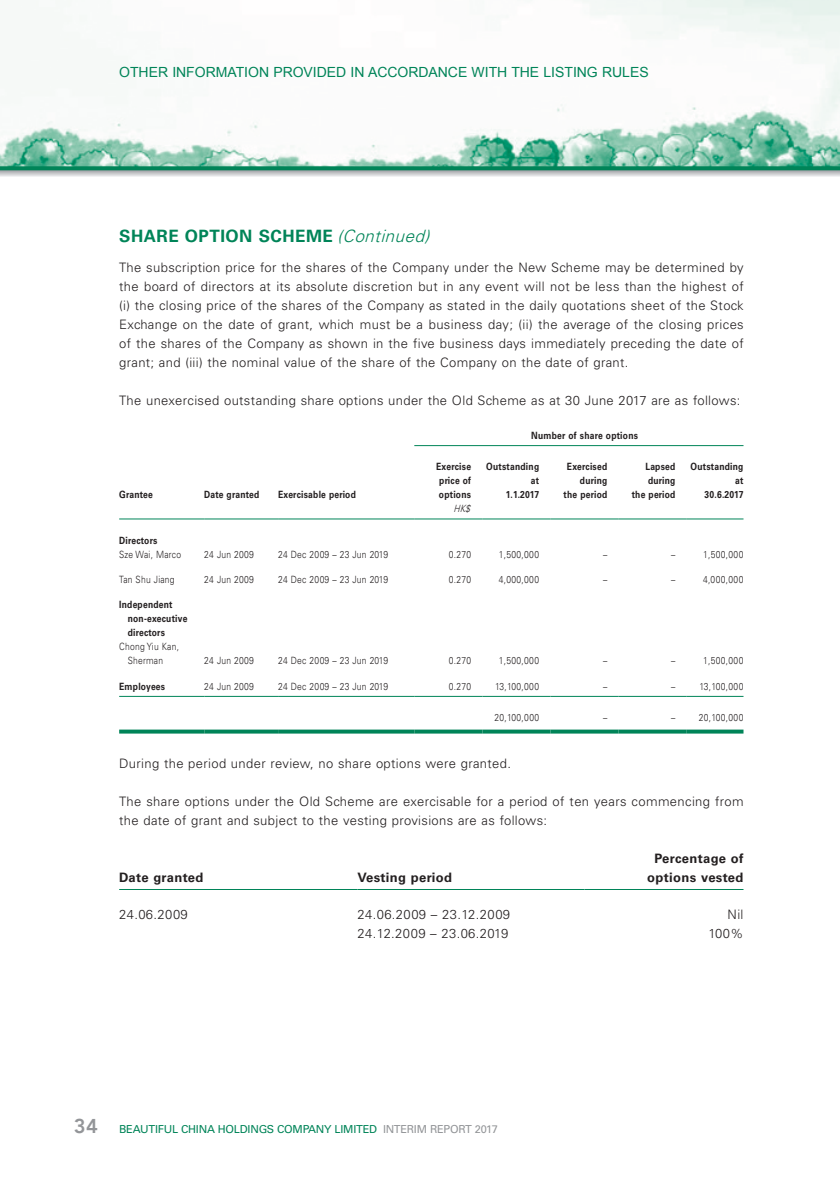
<style>
.page{position:relative;width:840px;height:1191px;background:#fff}
.page>*{position:absolute;margin:0;border:0;box-sizing:border-box;transform-origin:0 0}
.Heading_1{font:700 17px "Univers LT Std";letter-spacing:.03em;color:#008458}
.t1{font:14px "Arial";color:#008458}
.Body_Text{font:300 13px/19px "Univers LT Std";letter-spacing:.03em;color:#231f20;text-align:justify}
.Body_Text-2{font:700 13px "Univers LT Std";letter-spacing:.03em;color:#231f20}
.t2{font:11px "Univers LT Std";letter-spacing:-.02em;color:#008458}
.Body_Text-3{font:300 10px/14px "Univers LT Std";letter-spacing:.03em;color:#231f20;scale:.85 1}
.Body_Text-4{font:700 10px/14px "Univers LT Std";letter-spacing:.03em;color:#231f20;scale:.85 1}
.Body_Text-5{font:italic 300 10px "Univers LT Std";color:#231f20;scale:.85 1}
.s1{font-weight:300;font-style:italic}
.s2{font-family:"Avenir";font-weight:800;font-size:20px;color:#939598}
.s3{color:#939598}
</style>
<div class="page">
<svg style="left:0;top:170px;width:839px;height:7px;background:#c0c7c7"></svg>
<img style="left:0;top:0;width:839px;height:166px">
<svg style="left:0;top:166px;width:839px;height:4px;background:#09885e"></svg>
<svg style="left:839px;top:133px;width:1px;height:44px"></svg>
<hr style="left:414px;top:445px;width:329px;height:1px;background:#008458">
<hr style="left:119px;top:518px;width:85px;height:1px;background:#008458">
<hr style="left:204px;top:518px;width:74px;height:1px;background:#008458">
<hr style="left:278px;top:518px;width:136px;height:1px;background:#008458">
<hr style="left:414px;top:518px;width:68px;height:1px;background:#008458">
<hr style="left:482px;top:518px;width:68px;height:1px;background:#008458">
<hr style="left:550px;top:518px;width:68px;height:1px;background:#008458">
<hr style="left:618px;top:518px;width:68px;height:1px;background:#008458">
<hr style="left:686px;top:518px;width:57px;height:1px;background:#008458">
<hr style="left:119px;top:696px;width:85px;height:1px;background:#008458">
<hr style="left:204px;top:696px;width:74px;height:1px;background:#008458">
<hr style="left:278px;top:696px;width:136px;height:1px;background:#008458">
<hr style="left:414px;top:696px;width:68px;height:1px;background:#008458">
<hr style="left:482px;top:696px;width:68px;height:1px;background:#008458">
<hr style="left:550px;top:696px;width:68px;height:1px;background:#008458">
<hr style="left:618px;top:696px;width:68px;height:1px;background:#008458">
<hr style="left:686px;top:696px;width:57px;height:1px;background:#008458">
<svg style="left:119px;top:729px;width:85px;height:4px"></svg>
<svg style="left:204px;top:729px;width:74px;height:4px"></svg>
<svg style="left:278px;top:729px;width:136px;height:4px"></svg>
<svg style="left:414px;top:729px;width:68px;height:4px"></svg>
<svg style="left:482px;top:729px;width:68px;height:4px"></svg>
<svg style="left:550px;top:729px;width:68px;height:4px"></svg>
<svg style="left:618px;top:729px;width:68px;height:4px"></svg>
<svg style="left:686px;top:729px;width:57px;height:4px"></svg>
<hr style="left:119px;top:889px;width:238px;height:1px;background:#008458">
<hr style="left:357px;top:889px;width:227px;height:1px;background:#008458">
<hr style="left:584px;top:889px;width:159px;height:1px;background:#008458">
<p class="t1" style="left:119px;top:63px;width:530px">OTHER INFORMATION PROVIDED IN ACCORDANCE WITH THE LISTING RULES</p>
<p class="Heading_1" style="left:119px;top:226px;width:317px">SHARE OPTION SCHEME <span class="s1">(Continued)</span></p>
<p class="Body_Text" style="left:119px;top:258px;width:625px">The subscription price for the shares of the Company under the New Scheme may be determined by the board of directors at its absolute discretion but in any event will not be less than the highest of (i) the closing price of the shares of the Company as stated in the daily quotations sheet of the Stock Exchange on the date of grant, which must be a business day; (ii) the average of the closing prices of the shares of the Company as shown in the five business days immediately preceding the date of grant; and (iii) the nominal value of the share of the Company on the date of grant.</p>
<p class="Body_Text" style="left:119px;top:391px;width:622px">The unexercised outstanding share options under the Old Scheme as at 30 June 2017 are as follows:</p>
<p class="Body_Text-4" style="left:531px;top:428px;width:127px">Number of share options</p>
<p class="Body_Text-4" style="left:119px;top:488px;width:41px">Grantee</p>
<p class="Body_Text-4" style="left:204px;top:488px;width:66px">Date granted</p>
<p class="Body_Text-4" style="left:278px;top:488px;width:93px">Exercisable period</p>
<p class="Body_Text-4" style="left:436px;top:460px;width:43px">Exercise</p>
<p class="Body_Text-4" style="left:439px;top:474px;width:39px">price of</p>
<p class="Body_Text-4" style="left:438px;top:488px;width:39px">options</p>
<p class="Body_Text-5" style="left:453px;top:502px;width:25px">HK$</p>
<p class="Body_Text-4" style="left:486px;top:460px;width:64px">Outstanding</p>
<p class="Body_Text-4" style="left:530px;top:474px;width:11px">at</p>
<p class="Body_Text-4" style="left:505px;top:488px;width:41px">1.1.2017</p>
<p class="Body_Text-4" style="left:566px;top:460px;width:49px">Exercised</p>
<p class="Body_Text-4" style="left:579px;top:474px;width:34px">during</p>
<p class="Body_Text-4" style="left:563px;top:488px;width:53px">the period</p>
<p class="Body_Text-4" style="left:645px;top:460px;width:37px">Lapsed</p>
<p class="Body_Text-4" style="left:647px;top:474px;width:34px">during</p>
<p class="Body_Text-4" style="left:631px;top:488px;width:53px">the period</p>
<p class="Body_Text-4" style="left:690px;top:460px;width:64px">Outstanding</p>
<p class="Body_Text-4" style="left:734px;top:474px;width:11px">at</p>
<p class="Body_Text-4" style="left:704px;top:488px;width:47px">30.6.2017</p>
<p class="Body_Text-4" style="left:119px;top:533px;width:47px">Directors</p>
<p class="Body_Text-3" style="left:119px;top:547px;width:74px">Sze Wai, Marco</p>
<p class="Body_Text-3" style="left:204px;top:547px;width:60px">24 Jun 2009</p>
<p class="Body_Text-3" style="left:278px;top:547px;width:131px">24 Dec 2009 – 23 Jun 2019</p>
<p class="Body_Text-3" style="left:448px;top:547px;width:28px">0.270</p>
<p class="Body_Text-3" style="left:498px;top:547px;width:49px">1,500,000</p>
<p class="Body_Text-3" style="left:702px;top:547px;width:49px">1,500,000</p>
<p class="Body_Text-3" style="left:119px;top:572px;width:67px">Tan Shu Jiang</p>
<p class="Body_Text-3" style="left:204px;top:572px;width:60px">24 Jun 2009</p>
<p class="Body_Text-3" style="left:278px;top:572px;width:131px">24 Dec 2009 – 23 Jun 2019</p>
<p class="Body_Text-3" style="left:448px;top:572px;width:28px">0.270</p>
<p class="Body_Text-3" style="left:498px;top:572px;width:49px">4,000,000</p>
<p class="Body_Text-3" style="left:602px;top:572px;width:6px">–</p>
<p class="Body_Text-3" style="left:670px;top:572px;width:6px">–</p>
<p class="Body_Text-3" style="left:702px;top:572px;width:49px">4,000,000</p>
<p class="Body_Text-4" style="left:128px;top:598px;width:72px;text-indent:-9px">Independent non-executive directors</p>
<p class="Body_Text-3" style="left:128px;top:639px;width:62px;text-indent:-9px">Chong Yiu Kan,<br>Sherman</p>
<p class="Body_Text-3" style="left:204px;top:653px;width:60px">24 Jun 2009</p>
<p class="Body_Text-3" style="left:278px;top:653px;width:131px">24 Dec 2009 – 23 Jun 2019</p>
<p class="Body_Text-3" style="left:448px;top:653px;width:28px">0.270</p>
<p class="Body_Text-3" style="left:498px;top:653px;width:49px">1,500,000</p>
<p class="Body_Text-3" style="left:602px;top:653px;width:6px">–</p>
<p class="Body_Text-3" style="left:670px;top:653px;width:6px">–</p>
<p class="Body_Text-3" style="left:702px;top:653px;width:49px">1,500,000</p>
<p class="Body_Text-4" style="left:119px;top:679px;width:56px">Employees</p>
<p class="Body_Text-3" style="left:204px;top:679px;width:60px">24 Jun 2009</p>
<p class="Body_Text-3" style="left:278px;top:679px;width:131px">24 Dec 2009 – 23 Jun 2019</p>
<p class="Body_Text-3" style="left:448px;top:679px;width:28px">0.270</p>
<p class="Body_Text-3" style="left:494px;top:679px;width:53px">13,100,000</p>
<p class="Body_Text-3" style="left:699px;top:679px;width:53px">13,100,000</p>
<p class="Body_Text-3" style="left:494px;top:710px;width:54px">20,100,000</p>
<p class="Body_Text-3" style="left:602px;top:710px;width:6px">–</p>
<p class="Body_Text-3" style="left:670px;top:710px;width:6px">–</p>
<p class="Body_Text-3" style="left:698px;top:710px;width:54px">20,100,000</p>
<p class="Body_Text" style="left:119px;top:754px;width:393px">During the period under review, no share options were granted.</p>
<p class="Body_Text" style="left:119px;top:792px;width:625px">The share options under the Old Scheme are exercisable for a period of ten years commencing from the date of grant and subject to the vesting provisions are as follows:</p>
<p class="Body_Text-2" style="left:119px;top:870px;width:86px">Date granted</p>
<p class="Body_Text-2" style="left:357px;top:870px;width:96px">Vesting period</p>
<p class="Body_Text-2" style="left:654px;top:851px;width:90px">Percentage of</p>
<p class="Body_Text-2" style="left:646px;top:870px;width:98px">options vested</p>
<p class="Body_Text" style="left:119px;top:904px;width:70px">24.06.2009</p>
<p class="Body_Text" style="left:357px;top:904px;width:154px">24.06.2009 – 23.12.2009</p>
<p class="Body_Text" style="left:727px;top:904px;width:17px">Nil</p>
<p class="Body_Text" style="left:357px;top:923px;width:152px">24.12.2009 – 23.06.2019</p>
<p class="Body_Text" style="left:708px;top:923px;width:37px">100%</p>
<p class="t2" style="left:74px;top:1122px;width:425px"><span class="s2">34</span> BEAUTIFUL CHINA HOLDINGS COMPANY LIMITED <span class="s3">INTERIM REPORT 2017</span></p>
</div>
